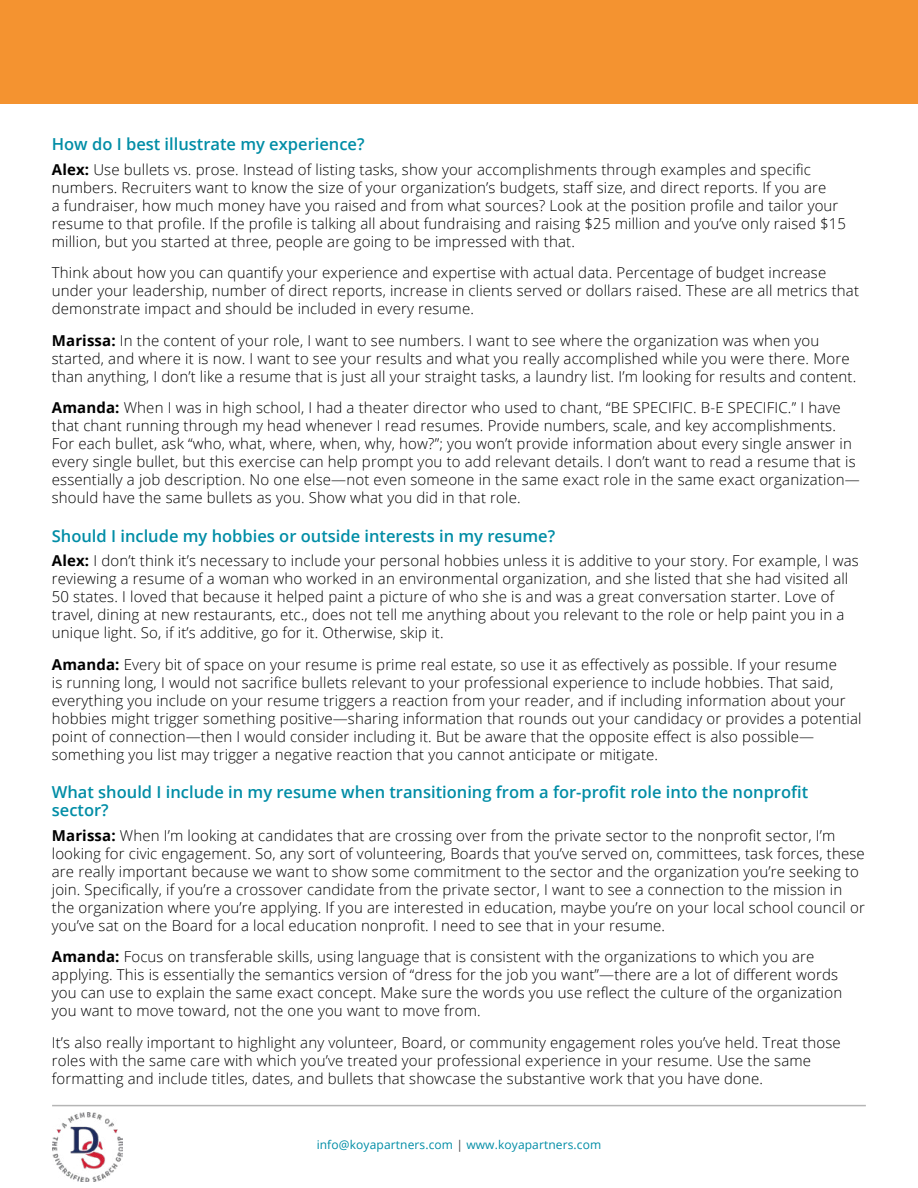
<style>
.page{position:relative;width:918px;height:1188px;background:#fff}
.page>*{position:absolute;margin:0;border:0;box-sizing:border-box;transform-origin:0 0}
.t1{font:600 16.5px/18px "Open Sans";color:#008da6}
.t2{font:300 15px/18px "Open Sans";letter-spacing:.01em;color:#000}
.t3{font:12px "Open Sans";letter-spacing:.01em;color:#008da6}
.s1{font-weight:700}
.s2{color:#454546}
</style>
<div class="page">
<div style="left:0;top:0;width:918px;height:104px;background:#f49330"></div>
<hr style="left:52px;top:1105px;width:814px;height:1px;background:#b5b5b5">
<img style="left:52px;top:1112px;width:71px;height:69px">
<p class="t1" style="left:52px;top:135px;width:314px">How do I best illustrate my experience?</p>
<p class="t2" style="left:52px;top:160px;width:796px"><span class="s1">Alex:</span> Use bullets vs. prose. Instead of listing tasks, show your accomplishments through examples and specific numbers. Recruiters want to know the size of your organization’s budgets, staff size, and direct reports. If you are<br>a fundraiser, how much money have you raised and from what sources? Look at the position profile and tailor your resume to that profile. If the profile is talking all about fundraising and raising $25 million and you’ve only raised $15 million, but you started at three, people are going to be impressed with that.</p>
<p class="t2" style="left:52px;top:263px;width:809px">Think about how you can quantify your experience and expertise with actual data. Percentage of budget increase under your leadership, number of direct reports, increase in clients served or dollars raised. These are all metrics that demonstrate impact and should be included in every resume.</p>
<p class="t2" style="left:52px;top:331px;width:806px"><span class="s1">Marissa:</span> In the content of your role, I want to see numbers. I want to see where the organization was when you started, and where it is now. I want to see your results and what you really accomplished while you were there. More than anything, I don’t like a resume that is just all your straight tasks, a laundry list. I’m looking for results and content.</p>
<p class="t2" style="left:52px;top:398px;width:809px"><span class="s1">Amanda:</span> When I was in high school, I had a theater director who used to chant, “BE SPECIFIC. B-E SPECIFIC.” I have that chant running through my head whenever I read resumes. Provide numbers, scale, and key accomplishments.<br>For each bullet, ask “who, what, where, when, why, how?”; you won’t provide information about every single answer in every single bullet, but this exercise can help prompt you to add relevant details. I don’t want to read a resume that is essentially a job description. No one else—not even someone in the same exact role in the same exact organization— should have the same bullets as you. Show what you did in that role.</p>
<p class="t1" style="left:52px;top:526px;width:505px">Should I include my hobbies or outside interests in my resume?</p>
<p class="t2" style="left:52px;top:551px;width:809px"><span class="s1">Alex:</span> I don’t think it’s necessary to include your personal hobbies unless it is additive to your story. For example, I was reviewing a resume of a woman who worked in an environmental organization, and she listed that she had visited all 50 states. I loved that because it helped paint a picture of who she is and was a great conversation starter. Love of travel, dining at new restaurants, etc., does not tell me anything about you relevant to the role or help paint you in a unique light. So, if it’s additive, go for it. Otherwise, skip it.</p>
<p class="t2" style="left:52px;top:655px;width:811px"><span class="s1">Amanda:</span> Every bit of space on your resume is prime real estate, so use it as effectively as possible. If your resume<br>is running long, I would not sacrifice bullets relevant to your professional experience to include hobbies. That said, everything you include on your resume triggers a reaction from your reader, and if including information about your hobbies might trigger something positive—sharing information that rounds out your candidacy or provides a potential point of connection—then I would consider including it. But be aware that the opposite effect is also possible— something you list may trigger a negative reaction that you cannot anticipate or mitigate.</p>
<p class="t1" style="left:52px;top:783px;width:758px">What should I include in my resume when transitioning from a for-profit role into the nonprofit sector?</p>
<p class="t2" style="left:52px;top:826px;width:815px"><span class="s1">Marissa:</span> When I’m looking at candidates that are crossing over from the private sector to the nonprofit sector, I’m looking for civic engagement. So, any sort of volunteering, Boards that you’ve served on, committees, task forces, these are really important because we want to show some commitment to the sector and the organization you’re seeking to join. Specifically, if you’re a crossover candidate from the private sector, I want to see a connection to the mission in the organization where you’re applying. If you are interested in education, maybe you’re on your local school council or you’ve sat on the Board for a local education nonprofit. I need to see that in your resume.</p>
<p class="t2" style="left:52px;top:947px;width:792px"><span class="s1">Amanda:</span> Focus on transferable skills, using language that is consistent with the organizations to which you are applying. This is essentially the semantics version of “dress for the job you want”—there are a lot of different words you can use to explain the same exact concept. Make sure the words you use reflect the culture of the organization you want to move toward, not the one you want to move from.</p>
<p class="t2" style="left:52px;top:1033px;width:791px">It’s also really important to highlight any volunteer, Board, or community engagement roles you’ve held. Treat those roles with the same care with which you’ve treated your professional experience in your resume. Use the same formatting and include titles, dates, and bullets that showcase the substantive work that you have done.</p>
<p class="t3" style="left:317px;top:1136px;width:286px">info@koyapartners.com <span class="s2">|</span> www.koyapartners.com</p>
</div>
